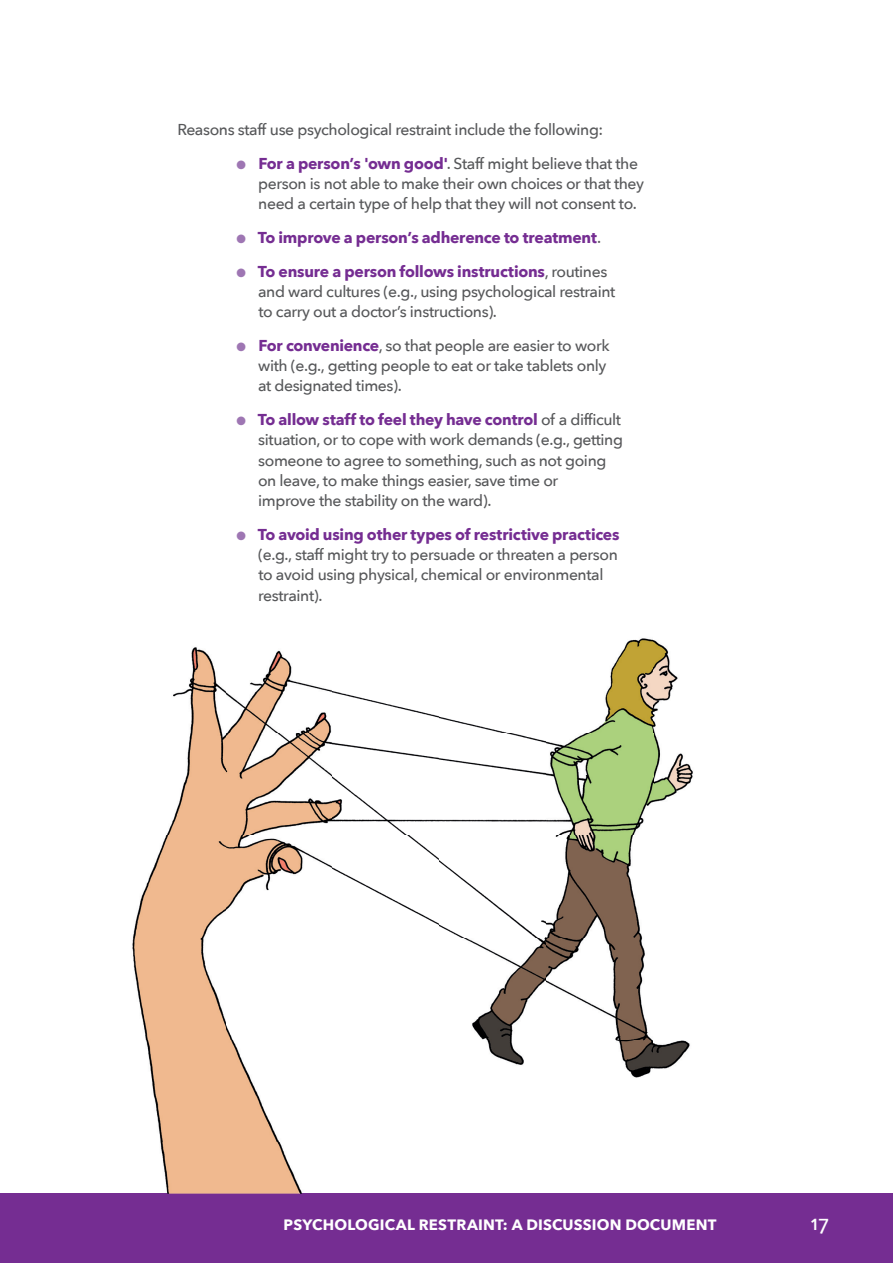
<style>
.page{position:relative;width:893px;height:1263px;background:#fff}
.page>*{position:absolute;margin:0;border:0;box-sizing:border-box;transform-origin:0 0}
.t1{font:500 21px "Avenir Next";color:#fff}
.t2{font:500 15.75px/20.2px "Avenir Next";letter-spacing:-.025em;color:#57585a}
.t3{font:700 15.75px "Avenir Next";letter-spacing:-.015em;color:#752d92}
.t4{font:700 15px "Avenir Next";letter-spacing:.01em;color:#fff}
.s1{color:#9e76b3}
.s2{font-weight:700;color:#752d92}
.s3{font-weight:500;color:#57585a}
</style>
<div class="page">
<div style="left:0;top:1194px;width:893px;height:69px;background:#752d92"></div>
<img style="left:119px;top:638px;width:588px;height:556px">
<p class="t2" style="left:177px;top:119px;width:428px">Reasons staff use psychological restraint include the following:</p>
<p class="t2" style="left:258px;top:152px;width:387px;text-indent:-22px"><span class="s1">●</span> <span class="s2">For a person’s 'own good'</span>. Staff might believe that the person is not able to make their own choices or that they need a certain type of help that they will not consent to.</p>
<p class="t3" style="left:237px;top:224px;width:366px"><span class="s1">●</span> To improve a person’s adherence to treatment<span class="s3">.</span></p>
<p class="t2" style="left:258px;top:260px;width:359px;text-indent:-22px"><span class="s1">●</span> <span class="s2">To ensure a person follows instructions</span>, routines and ward cultures (e.g., using psychological restraint to carry out a doctor’s instructions).</p>
<p class="t2" style="left:258px;top:335px;width:353px;text-indent:-22px"><span class="s1">●</span> <span class="s2">For convenience</span>, so that people are easier to work with (e.g., getting people to eat or take tablets only at designated times).</p>
<p class="t2" style="left:258px;top:409px;width:366px;text-indent:-22px"><span class="s1">●</span> <span class="s2">To allow staff to feel they have control</span> of a difficult situation, or to cope with work demands (e.g., getting someone to agree to something, such as not going on leave, to make things easier, save time or<br>improve the stability on the ward).</p>
<p class="t2" style="left:258px;top:524px;width:363px;text-indent:-22px"><span class="s1">●</span> <span class="s2">To avoid using other types of restrictive practices </span>(e.g., staff might try to persuade or threaten a person to avoid using physical, chemical or environmental restraint).</p>
<p class="t4" style="left:284px;top:1212px;width:434px">PSYCHOLOGICAL RESTRAINT: A DISCUSSION DOCUMENT</p>
<h1 class="t1" style="left:810px;top:1205px;width:20px">17</h1>
</div>
